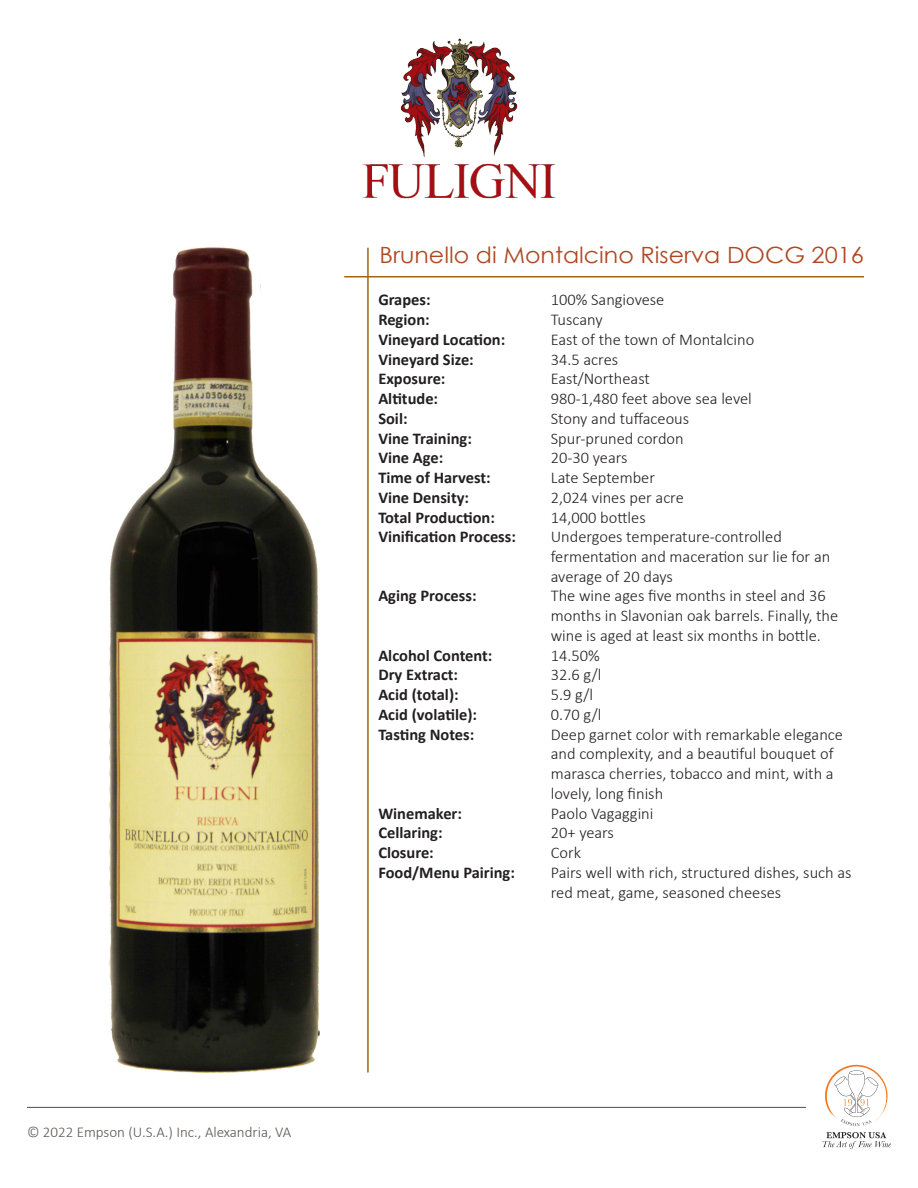
<style>
.page{position:relative;width:918px;height:1188px;background:#fff}
.page>*{position:absolute;margin:0;border:0;box-sizing:border-box;transform-origin:0 0}
.t1{font:22.35px "Century Gothic";color:#af4923;scale:1.06 1}
._1_-_Wines_info{font:300 16.5px/19.8px "Calibri";color:#231f20}
._1_-_Wines_info-2{font:700 16.5px "Calibri";color:#231f20}
.t2{font:300 15px "Calibri";color:#5d5654}
</style>
<div class="page">
<hr style="left:344px;top:276px;width:520px;height:2px;background:#a2670d">
<hr style="left:367px;top:248px;width:2px;height:825px;background:#a2670d">
<img style="left:362px;top:38px;width:194px;height:161px">
<svg style="left:823px;top:1132px;width:68px;height:17px"></svg>
<svg style="left:825px;top:1065px;width:63px;height:61px"></svg>
<hr style="left:27px;top:1107px;width:779px;height:1px;background:#524a47">
<img style="left:109px;top:248px;width:210px;height:825px">
<p class="t1" style="left:379px;top:240px;width:459px">Brunello di Montalcino Riserva DOCG 2016</p>
<p class="_1_-_Wines_info-2" style="left:378px;top:288px;width:54px">Grapes:</p>
<p class="_1_-_Wines_info-2" style="left:378px;top:308px;width:53px">Region:</p>
<p class="_1_-_Wines_info-2" style="left:378px;top:328px;width:128px">Vineyard Location:</p>
<p class="_1_-_Wines_info-2" style="left:378px;top:347px;width:97px">Vineyard Size:</p>
<p class="_1_-_Wines_info-2" style="left:378px;top:367px;width:69px">Exposure:</p>
<p class="_1_-_Wines_info-2" style="left:378px;top:387px;width:61px">Altitude:</p>
<p class="_1_-_Wines_info-2" style="left:378px;top:407px;width:31px">Soil:</p>
<p class="_1_-_Wines_info-2" style="left:378px;top:426px;width:95px">Vine Training:</p>
<p class="_1_-_Wines_info-2" style="left:378px;top:446px;width:66px">Vine Age:</p>
<p class="_1_-_Wines_info-2" style="left:378px;top:466px;width:114px">Time of Harvest:</p>
<p class="_1_-_Wines_info-2" style="left:378px;top:486px;width:92px">Vine Density:</p>
<p class="_1_-_Wines_info-2" style="left:378px;top:505px;width:118px">Total Production:</p>
<p class="_1_-_Wines_info-2" style="left:378px;top:525px;width:139px">Vinification Process:</p>
<p class="_1_-_Wines_info-2" style="left:378px;top:584px;width:100px">Aging Process:</p>
<p class="_1_-_Wines_info-2" style="left:378px;top:644px;width:116px">Alcohol Content:</p>
<p class="_1_-_Wines_info-2" style="left:378px;top:663px;width:81px">Dry Extract:</p>
<p class="_1_-_Wines_info-2" style="left:378px;top:683px;width:82px">Acid (total):</p>
<p class="_1_-_Wines_info-2" style="left:378px;top:703px;width:100px">Acid (volatile):</p>
<p class="_1_-_Wines_info-2" style="left:378px;top:722px;width:97px">Tasting Notes:</p>
<p class="_1_-_Wines_info-2" style="left:378px;top:801px;width:85px">Winemaker:</p>
<p class="_1_-_Wines_info-2" style="left:378px;top:821px;width:66px">Cellaring:</p>
<p class="_1_-_Wines_info-2" style="left:378px;top:841px;width:57px">Closure:</p>
<p class="_1_-_Wines_info-2" style="left:378px;top:861px;width:138px">Food/Menu Pairing:</p>
<p class="_1_-_Wines_info" style="left:551px;top:290px;width:115px">100% Sangiovese</p>
<p class="_1_-_Wines_info" style="left:551px;top:310px;width:53px">Tuscany</p>
<p class="_1_-_Wines_info" style="left:551px;top:329px;width:205px">East of the town of Montalcino</p>
<p class="_1_-_Wines_info" style="left:551px;top:349px;width:69px">34.5 acres</p>
<p class="_1_-_Wines_info" style="left:551px;top:369px;width:101px">East/Northeast</p>
<p class="_1_-_Wines_info" style="left:551px;top:389px;width:203px">980-1,480 feet above sea level</p>
<p class="_1_-_Wines_info" style="left:551px;top:408px;width:140px">Stony and tuffaceous</p>
<p class="_1_-_Wines_info" style="left:551px;top:428px;width:134px">Spur-pruned cordon</p>
<p class="_1_-_Wines_info" style="left:551px;top:448px;width:78px">20-30 years</p>
<p class="_1_-_Wines_info" style="left:551px;top:468px;width:106px">Late September</p>
<p class="_1_-_Wines_info" style="left:551px;top:487px;width:135px">2,024 vines per acre</p>
<p class="_1_-_Wines_info" style="left:551px;top:507px;width:96px">14,000 bottles</p>
<p class="_1_-_Wines_info" style="left:551px;top:527px;width:281px">Undergoes temperature-controlled fermentation and maceration sur lie for an average of 20 days</p>
<p class="_1_-_Wines_info" style="left:551px;top:586px;width:289px">The wine ages five months in steel and 36 months in Slavonian oak barrels. Finally, the wine is aged at least six months in bottle.</p>
<p class="_1_-_Wines_info" style="left:551px;top:645px;width:51px">14.50%</p>
<p class="_1_-_Wines_info" style="left:551px;top:665px;width:52px">32.6 g/l</p>
<p class="_1_-_Wines_info" style="left:551px;top:685px;width:44px">5.9 g/l</p>
<p class="_1_-_Wines_info" style="left:551px;top:704px;width:52px">0.70 g/l</p>
<p class="_1_-_Wines_info" style="left:551px;top:724px;width:294px">Deep garnet color with remarkable elegance and complexity, and a beautiful bouquet of marasca cherries, tobacco and mint, with a lovely, long finish</p>
<p class="_1_-_Wines_info" style="left:551px;top:803px;width:104px">Paolo Vagaggini</p>
<p class="_1_-_Wines_info" style="left:551px;top:823px;width:65px">20+ years</p>
<p class="_1_-_Wines_info" style="left:551px;top:843px;width:32px">Cork</p>
<p class="_1_-_Wines_info" style="left:551px;top:862px;width:302px">Pairs well with rich, structured dishes, such as red meat, game, seasoned cheeses</p>
<p class="t2" style="left:27px;top:1122px;width:266px">© 2022 Empson (U.S.A.) Inc., Alexandria, VA</p>
</div>
